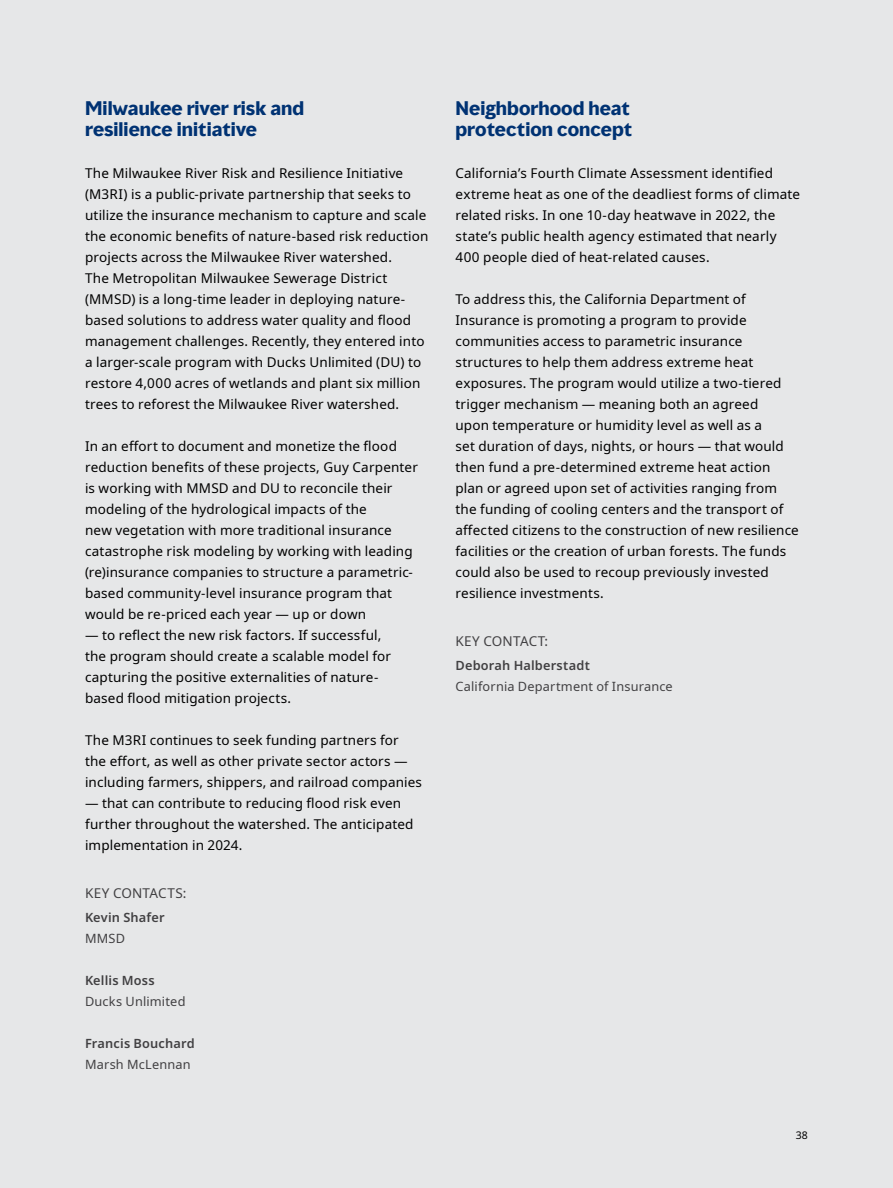
<style>
.page{position:relative;width:893px;height:1188px;background:#e6e7e8}
.page>*{position:absolute;margin:0;border:0;box-sizing:border-box;transform-origin:0 0}
.t1{font:700 18px/21px "MMC Display";letter-spacing:.005em;color:#003273}
.t2{font:13.5px/21px "Noto Sans";letter-spacing:.01em;color:#000}
.t3{font:13.5px "Noto Sans";letter-spacing:.02em;color:#414042}
.t4{font:12.75px "Noto Sans";letter-spacing:.015em;color:#414042}
.t5{font:600 12.75px "Noto Sans";letter-spacing:.015em;color:#414042}
.t6{font:10.5px "Noto Sans";color:#000}
</style>
<div class="page">
<h1 class="t1" style="left:85px;top:98px;width:221px">Milwaukee river risk and resilience initiative</h1>
<p class="t2" style="left:85px;top:162px;width:345px">The Milwaukee River Risk and Resilience Initiative (M3RI) is a public-private partnership that seeks to utilize the insurance mechanism to capture and scale the economic benefits of nature-based risk reduction projects across the Milwaukee River watershed.<br>The Metropolitan Milwaukee Sewerage District (MMSD) is a long-time leader in deploying nature&shy;based solutions to address water quality and flood management challenges. Recently, they entered into a larger-scale program with Ducks Unlimited (DU) to restore 4,000 acres of wetlands and plant six million trees to reforest the Milwaukee River watershed.</p>
<p class="t2" style="left:85px;top:436px;width:334px">In an effort to document and monetize the flood reduction benefits of these projects, Guy Carpenter is working with MMSD and DU to reconcile their modeling of the hydrological impacts of the<br>new vegetation with more traditional insurance catastrophe risk modeling by working with leading (re)insurance companies to structure a parametric&shy;based community-level insurance program that would be re-priced each year — up or down</p>
<p class="t2" style="left:85px;top:625px;width:307px">— to reflect the new risk factors. If successful, the program should create a scalable model for capturing the positive externalities of nature&shy;based flood mitigation projects.</p>
<p class="t2" style="left:85px;top:730px;width:338px">The M3RI continues to seek funding partners for the effort, as well as other private sector actors — including farmers, shippers, and railroad companies</p>
<p class="t2" style="left:85px;top:793px;width:330px">— that can contribute to reducing flood risk even further throughout the watershed. The anticipated implementation in 2024.</p>
<p class="t3" style="left:85px;top:883px;width:103px">KEY CONTACTS:</p>
<p class="t5" style="left:85px;top:908px;width:81px">Kevin Shafer</p>
<p class="t4" style="left:85px;top:930px;width:42px">MMSD</p>
<p class="t5" style="left:85px;top:971px;width:71px">Kellis Moss</p>
<p class="t4" style="left:85px;top:993px;width:102px">Ducks Unlimited</p>
<p class="t5" style="left:85px;top:1034px;width:111px">Francis Bouchard</p>
<p class="t4" style="left:85px;top:1056px;width:107px">Marsh McLennan</p>
<h1 class="t1" style="left:455px;top:98px;width:178px">Neighborhood heat protection concept</h1>
<p class="t2" style="left:455px;top:162px;width:346px">California’s Fourth Climate Assessment identified extreme heat as one of the deadliest forms of climate related risks. In one 10-day heatwave in 2022, the state’s public health agency estimated that nearly 400 people died of heat-related causes.</p>
<p class="t2" style="left:455px;top:288px;width:345px">To address this, the California Department of Insurance is promoting a program to provide communities access to parametric insurance structures to help them address extreme heat exposures. The program would utilize a two-tiered trigger mechanism — meaning both an agreed<br>upon temperature or humidity level as well as a<br>set duration of days, nights, or hours — that would then fund a pre-determined extreme heat action plan or agreed upon set of activities ranging from the funding of cooling centers and the transport of affected citizens to the construction of new resilience facilities or the creation of urban forests. The funds could also be used to recoup previously invested resilience investments.</p>
<p class="t3" style="left:455px;top:631px;width:94px">KEY CONTACT:</p>
<p class="t5" style="left:455px;top:656px;width:136px">Deborah Halberstadt</p>
<p class="t4" style="left:455px;top:678px;width:219px">California Department of Insurance</p>
<p class="t6" style="left:796px;top:1127px;width:14px">38</p>
</div>
